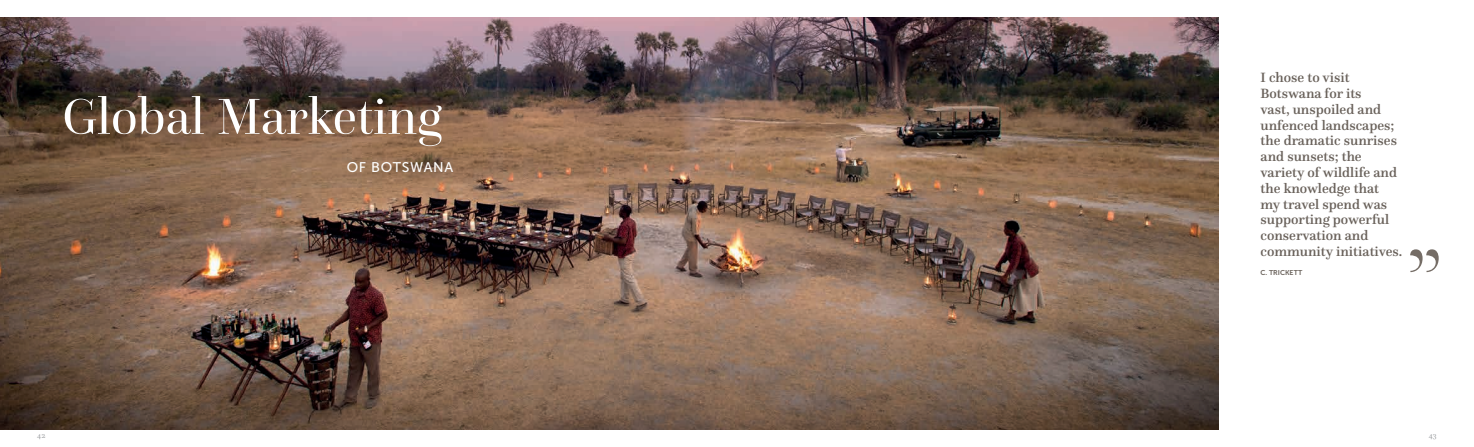
<style>
.page{position:relative;width:1474px;height:447px;background:#fff}
.page>*{position:absolute;margin:0;border:0;box-sizing:border-box;transform-origin:0 0}
.t1{font:87.5px "Questa Grande";color:#756d66}
.t2{font:52.5px "Questa Grande";color:#fff}
.t3{font:500 14px/15.8px "Questa";color:#686059}
.t4{font:14px "Museo Sans 500";letter-spacing:.05em;color:#fff}
.t5{font:7.88px "Questa";color:#9d9fa2}
.t6{font:7px "Museo Sans 700";color:#686059}
</style>
<div class="page">
<img style="left:0;top:17px;width:1218px;height:412px">
<h2 class="t2" style="left:62px;top:85px;width:381px">Global Marketing</h2>
<p class="t4" style="left:347px;top:159px;width:108px">OF BOTSWANA</p>
<p class="t3" style="left:1260px;top:70px;width:143px">I chose to visit<br>Botswana for its<br>vast, unspoiled and unfenced landscapes; the dramatic sunrises and sunsets; the variety of wildlife and the knowledge that my travel spend was supporting powerful conservation and community initiatives.</p>
<p class="t6" style="left:1260px;top:268px;width:43px">C. TRICKETT</p>
<h1 class="t1" style="left:1404px;top:231px;width:39px">”</h1>
<p class="t5" style="left:37px;top:430px;width:10px">42</p>
<p class="t5" style="left:1428px;top:430px;width:9px">43</p>
</div>
